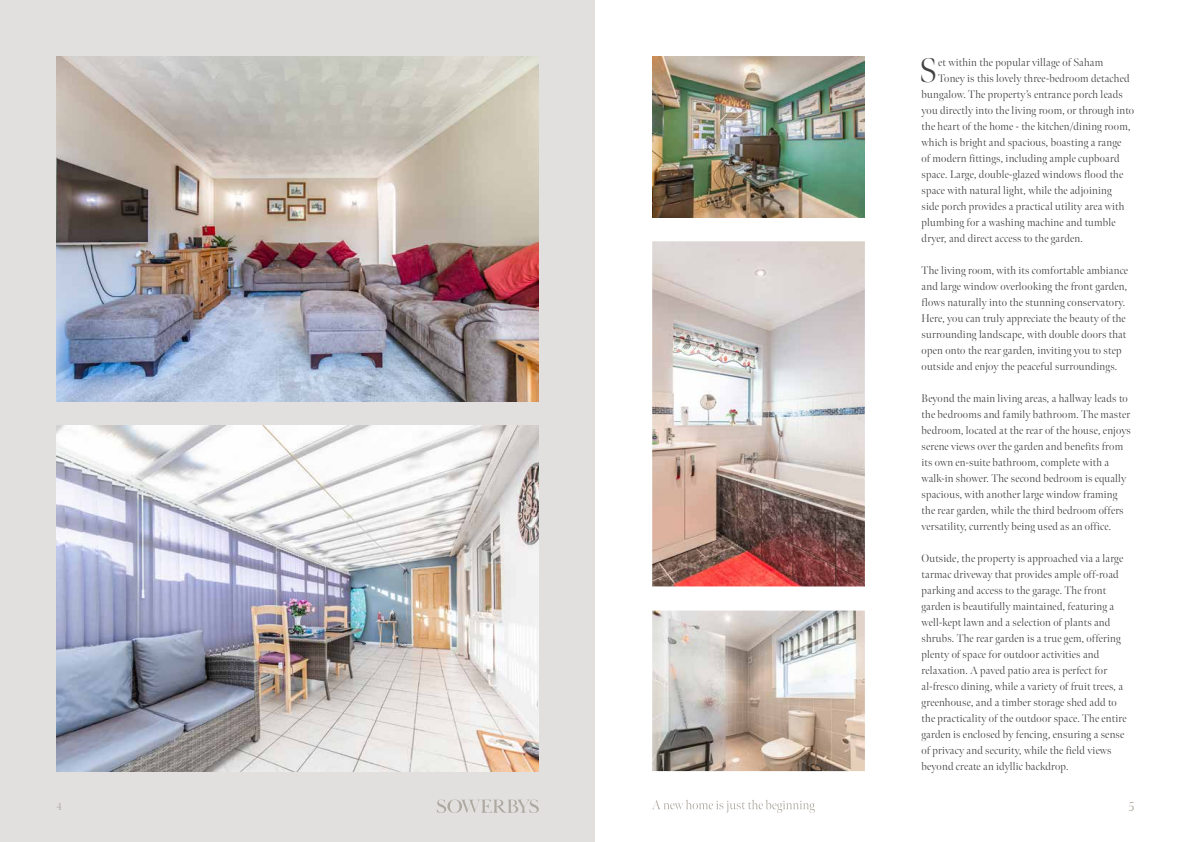
<style>
.page{position:relative;width:1191px;height:842px;background:#fff}
.page>*{position:absolute;margin:0;border:0;box-sizing:border-box;transform-origin:0 0}
.t1{font:300 34px "Meno Banner";color:#434141}
.t2{font:300 13px "Meno Banner";color:#ada8a0}
.t3{font:300 11px/16px "Meno Banner";letter-spacing:.02em;color:#434141}
.t4{font:300 11px "Meno Banner";color:#ada8a0}
</style>
<div class="page">
<div style="left:0;top:0;width:595px;height:842px;background:#e2e0df"></div>
<svg style="left:437px;top:799px;width:102px;height:14px"></svg>
<svg style="left:652px;top:800px;width:162px;height:13px"></svg>
<img style="left:57px;top:57px;width:482px;height:345px">
<img style="left:57px;top:426px;width:482px;height:345px">
<img style="left:652px;top:241px;width:213px;height:345px">
<img style="left:652px;top:611px;width:213px;height:160px">
<img style="left:652px;top:57px;width:213px;height:160px">
<h1 class="t1" style="left:919px;top:50px;width:20px">S</h1>
<p class="t3" style="left:938px;top:54px;width:166px">et within the popular village of Saham</p>
<p class="t3" style="left:938px;top:70px;width:193px">Toney is this lovely three-bedroom detached</p>
<p class="t3" style="left:921px;top:86px;width:203px">bungalow. The property’s entrance porch leads</p>
<p class="t3" style="left:921px;top:102px;width:214px">you directly into the living room, or through into</p>
<p class="t3" style="left:921px;top:118px;width:210px">the heart of the home - the kitchen/dining room,</p>
<p class="t3" style="left:921px;top:134px;width:201px">which is bright and spacious, boasting a range</p>
<p class="t3" style="left:921px;top:150px;width:199px">of modern fittings, including ample cupboard</p>
<p class="t3" style="left:921px;top:166px;width:203px">space. Large, double-glazed windows flood the</p>
<p class="t3" style="left:921px;top:182px;width:191px">space with natural light, while the adjoining</p>
<p class="t3" style="left:921px;top:198px;width:204px">side porch provides a practical utility area with</p>
<p class="t3" style="left:921px;top:214px;width:195px">plumbing for a washing machine and tumble</p>
<p class="t3" style="left:921px;top:230px;width:163px">dryer, and direct access to the garden.</p>
<p class="t3" style="left:921px;top:262px;width:208px">The living room, with its comfortable ambiance and large window overlooking the front garden, flows naturally into the stunning conservatory.<br>Here, you can truly appreciate the beauty of the surrounding landscape, with double doors that open onto the rear garden, inviting you to step outside and enjoy the peaceful surroundings.</p>
<p class="t3" style="left:921px;top:391px;width:211px">Beyond the main living areas, a hallway leads to the bedrooms and family bathroom. The master bedroom, located at the rear of the house, enjoys serene views over the garden and benefits from its own en-suite bathroom, complete with a walk-in shower. The second bedroom is equally spacious, with another large window framing the rear garden, while the third bedroom offers versatility, currently being used as an office.</p>
<p class="t3" style="left:921px;top:551px;width:206px">Outside, the property is approached via a large tarmac driveway that provides ample off-road parking and access to the garage. The front garden is beautifully maintained, featuring a well-kept lawn and a selection of plants and shrubs. The rear garden is a true gem, offering plenty of space for outdoor activities and relaxation. A paved patio area is perfect for al-fresco dining, while a variety of fruit trees, a greenhouse, and a timber storage shed add to the practicality of the outdoor space. The entire garden is enclosed by fencing, ensuring a sense of privacy and security, while the field views beyond create an idyllic backdrop.</p>
<p class="t4" style="left:57px;top:799px;width:7px">4</p>
<p class="t2" style="left:1128px;top:798px;width:7px">5</p>
</div>
